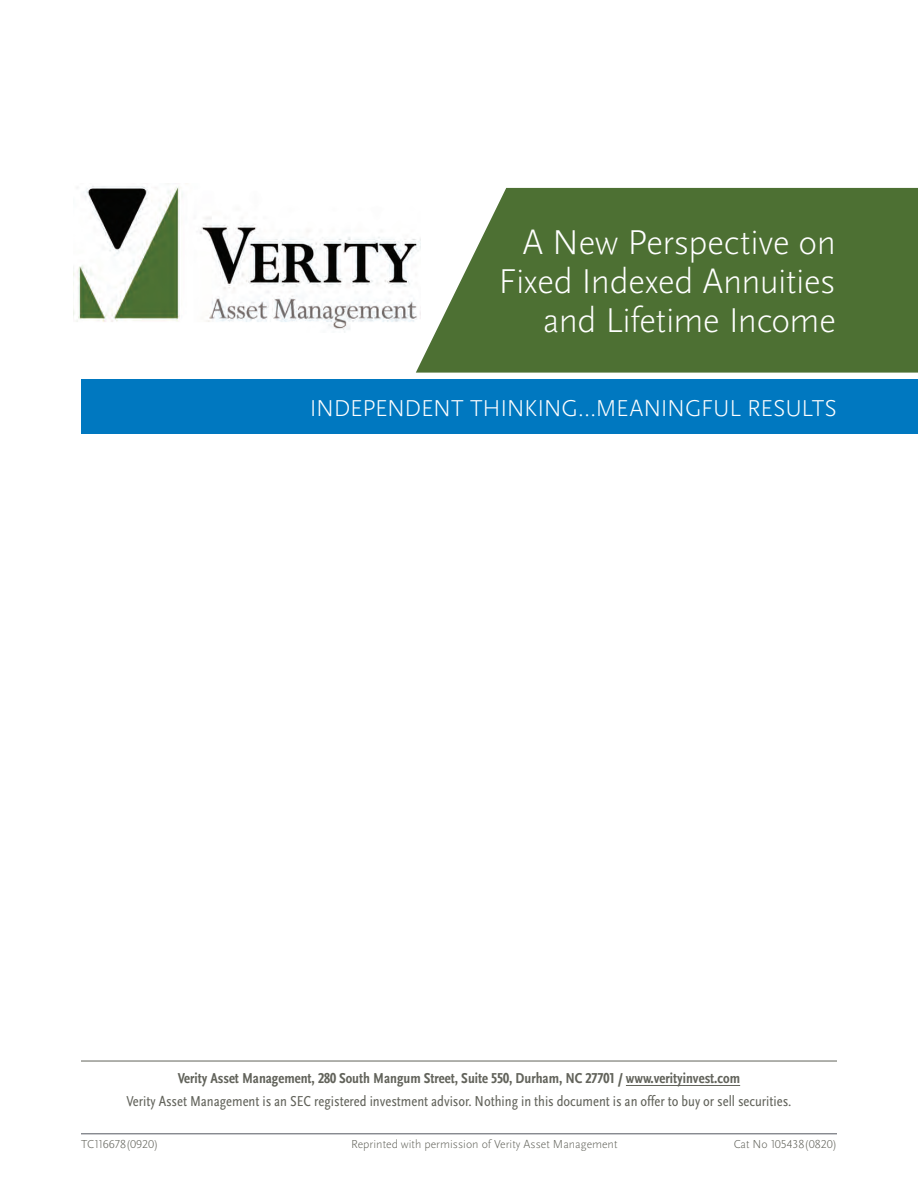
<style>
.page{position:relative;width:918px;height:1188px;background:#fff}
.page>*{position:absolute;margin:0;border:0;box-sizing:border-box;transform-origin:0 0}
.t1{font:300 36px/39px "Scala Sans OT";letter-spacing:-.01em;color:#fff;text-align:right}
.t2{font:300 24px "Scala Sans OT";letter-spacing:-.015em;color:#fff}
.t3{font:condensed 15px "Scala Sans OT";color:#62635b}
.t4{font:700 condensed 15px "Scala Sans OT";color:#62635b}
.t5{font:300 12px "Scala Sans OT";color:#62635b}
</style>
<div class="page">
<img style="left:74px;top:183px;width:342px;height:149px">
<hr style="left:81px;top:1061px;width:756px;height:1px;background:#62635b">
<hr style="left:626px;top:1085px;width:114px;height:1px;background:#62635b">
<hr style="left:81px;top:1134px;width:756px;height:1px;background:#535860">
<svg style="left:416px;top:188px;width:502px;height:185px;background:#5d7d45"></svg>
<div style="left:81px;top:380px;width:837px;height:54px;background:#0078c0"></div>
<h1 class="t1" style="left:498px;top:223px;width:339px">A New Perspective on<br>Fixed Indexed Annuities and Lifetime Income</h1>
<h2 class="t2" style="left:310px;top:394px;width:529px">INDEPENDENT THINKING…MEANINGFUL RESULTS</h2>
<p class="t4" style="left:178px;top:1069px;width:564px">Verity Asset Management, 280 South Mangum Street, Suite 550, Durham, NC 27701 / www.verityinvest.com</p>
<p class="t3" style="left:126px;top:1092px;width:666px">Verity Asset Management is an SEC registered investment advisor. Nothing in this document is an offer to buy or sell securities.</p>
<p class="t5" style="left:81px;top:1136px;width:79px">TC116678(0920)</p>
<p class="t5" style="left:351px;top:1136px;width:268px">Reprinted with permission of Verity Asset Management</p>
<p class="t5" style="left:734px;top:1136px;width:105px">Cat No 105438(0820)</p>
</div>
